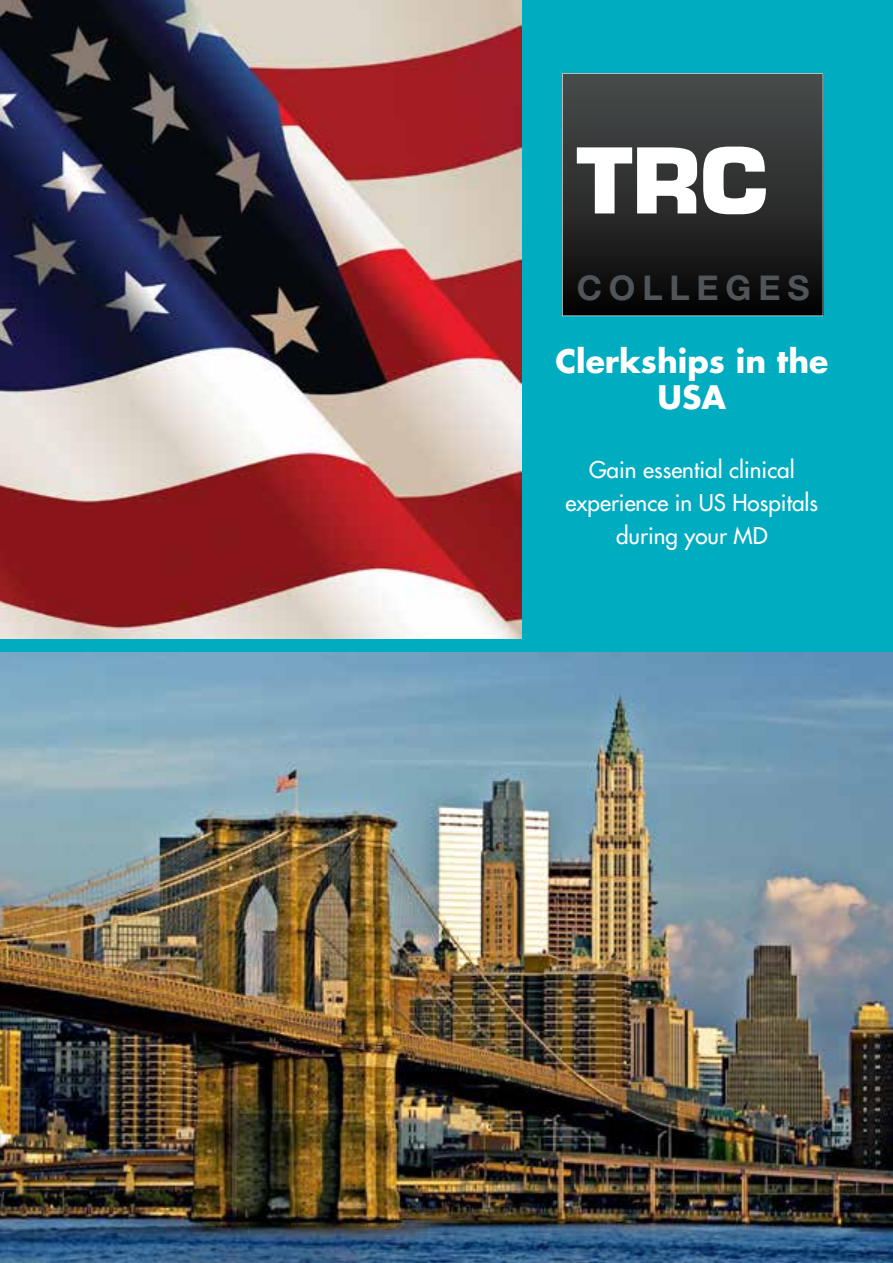
<style>
.page{position:relative;width:893px;height:1263px;background:#00acc0}
.page>*{position:absolute;margin:0;border:0;box-sizing:border-box;transform-origin:0 0}
.t1{font:700 34.2px "Helvetica Neue";letter-spacing:.2em;color:#505559}
.t2{font:700 31.5px/36.3px "Futura";color:#fff;text-align:center}
.t3{font:22.5px/33px "Futura";color:#fff;text-align:center}
</style>
<div class="page">
<img style="left:0;top:0;width:521px;height:639px">
<img style="left:0;top:652px;width:893px;height:611px">
<svg style="left:562px;top:73px;width:261px;height:243px;background:#2b2d2c"></svg>
<svg style="left:577px;top:147px;width:120px;height:66px;background:#b0b1b1"></svg>
<svg style="left:703px;top:147px;width:63px;height:67px;background:#b6b7b6"></svg>
<h1 class="t1" style="left:577px;top:266px;width:234px">COLLEGES</h1>
<h2 class="t2" style="left:555px;top:342px;width:274px">Clerkships in the<br>USA</h2>
<p class="t3" style="left:566px;top:453px;width:254px">Gain essential clinical experience in US Hospitals during your MD</p>
</div>
